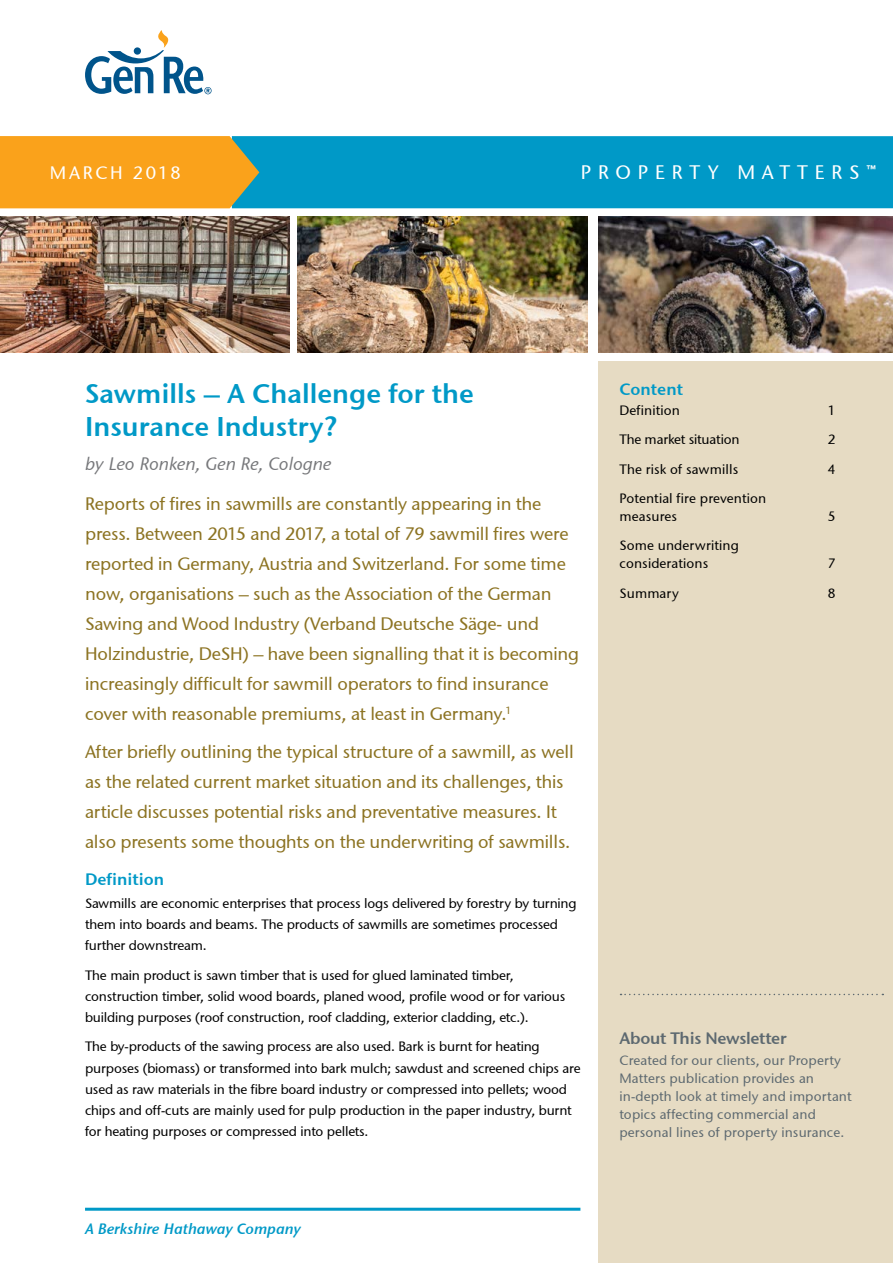
<style>
.page{position:relative;width:893px;height:1263px;background:#fff}
.page>*{position:absolute;margin:0;border:0;box-sizing:border-box;transform-origin:0 0}
.t1{font:600 27px/33px "Stone Sans GC Re";color:#0099c7}
.t2{font:19.5px "Stone Sans GC Re";letter-spacing:.35em;color:#fff}
.t3{font:18px/30px "Stone Sans GC Re";letter-spacing:-.01em;color:#8c7322}
.t4{font:italic 18px "Stone Sans GC Re";color:#77787b}
.t5{font:18px "Stone Sans GC Re";letter-spacing:.145em;color:#fff}
.t6{font:600 16.5px "Stone Sans GC Re";letter-spacing:-.015em;color:#5d6970}
.t7{font:600 16.5px "Stone Sans GC Re";color:#0099c7}
.t8{font:italic 600 15px "Stone Sans GC Re";color:#0099c7}
.t9{font:13.5px/21px "Stone Sans GC Re";letter-spacing:-.015em;color:#000}
.t10{font:13.5px/18px "Stone Sans GC Re";letter-spacing:.01em;color:#5d6970}
.t11{font:13.5px/18px "Stone Sans GC Re";letter-spacing:.01em;color:#000}
</style>
<div class="page">
<div style="left:598px;top:361px;width:295px;height:902px;background:#e6dbc3"></div>
<hr style="left:85px;top:1208px;width:495px;height:3px;background:#0099c7">
<div style="left:232px;top:136px;width:661px;height:72px;background:#0099c7"></div>
<svg style="left:0;top:136px;width:259px;height:72px;background:#eca124"></svg>
<svg style="left:85px;top:30px;width:127px;height:64px"></svg>
<svg style="left:620px;top:994px;width:263px;height:1px"></svg>
<img style="left:298px;top:217px;width:290px;height:136px">
<img style="left:0;top:217px;width:289px;height:136px">
<img style="left:598px;top:217px;width:295px;height:136px">
<h3 class="t5" style="left:50px;top:162px;width:132px">MARCH 2018</h3>
<h2 class="t2" style="left:581px;top:161px;width:297px">PROPERTY MATTERS™</h2>
<h1 class="t1" style="left:85px;top:376px;width:390px">Sawmills – A Challenge for the<br>Insurance Industry?</h1>
<h3 class="t4" style="left:85px;top:453px;width:248px">by Leo Ronken, Gen Re, Cologne</h3>
<p class="t3" style="left:85px;top:489px;width:495px">Reports of fires in sawmills are constantly appearing in the press. Between 2015 and 2017, a total of 79 sawmill fires were reported in Germany, Austria and Switzerland. For some time now, organisations – such as the Association of the German Sawing and Wood Industry (Verband Deutsche Säge- und Holzindustrie, DeSH) – have been signalling that it is becoming increasingly difficult for sawmill operators to find insurance cover with reasonable premiums, at least in Germany.<sup>1</sup></p>
<p class="t3" style="left:85px;top:737px;width:490px">After briefly outlining the typical structure of a sawmill, as well as the related current market situation and its challenges, this article discusses potential risks and preventative measures. It also presents some thoughts on the underwriting of sawmills.</p>
<p class="t7" style="left:85px;top:869px;width:81px">Definition</p>
<p class="t9" style="left:85px;top:893px;width:493px">Sawmills are economic enterprises that process logs delivered by forestry by turning them into boards and beams. The products of sawmills are sometimes processed further downstream.</p>
<p class="t9" style="left:85px;top:965px;width:482px">The main product is sawn timber that is used for glued laminated timber, construction timber, solid wood boards, planed wood, profile wood or for various building purposes (roof construction, roof cladding, exterior cladding, etc.).</p>
<p class="t9" style="left:85px;top:1036px;width:497px">The by-products of the sawing process are also used. Bark is burnt for heating purposes (biomass) or transformed into bark mulch; sawdust and screened chips are used as raw materials in the fibre board industry or compressed into pellets; wood chips and off-cuts are mainly used for pulp production in the paper industry, burnt for heating purposes or compressed into pellets.</p>
<p class="t8" style="left:85px;top:1219px;width:217px">A Berkshire Hathaway Company</p>
<p class="t7" style="left:619px;top:379px;width:65px">Content</p>
<p class="t11" style="left:619px;top:401px;width:62px">Definition</p>
<p class="t9" style="left:828px;top:400px;width:9px">1</p>
<p class="t9" style="left:619px;top:429px;width:122px">The market situation</p>
<p class="t9" style="left:828px;top:429px;width:9px">2</p>
<p class="t11" style="left:619px;top:460px;width:120px">The risk of sawmills</p>
<p class="t9" style="left:828px;top:458px;width:9px">4</p>
<p class="t11" style="left:619px;top:489px;width:148px">Potential fire prevention measures</p>
<p class="t9" style="left:828px;top:506px;width:9px">5</p>
<p class="t11" style="left:619px;top:537px;width:121px">Some underwriting considerations</p>
<p class="t9" style="left:828px;top:553px;width:9px">7</p>
<p class="t11" style="left:619px;top:584px;width:61px">Summary</p>
<p class="t9" style="left:828px;top:582px;width:9px">8</p>
<p class="t6" style="left:619px;top:1028px;width:169px">About This Newsletter</p>
<p class="t10" style="left:619px;top:1051px;width:234px">Created for our clients, our Property Matters publication provides an in-depth look at timely and important topics affecting commercial and personal lines of property insurance.</p>
</div>
